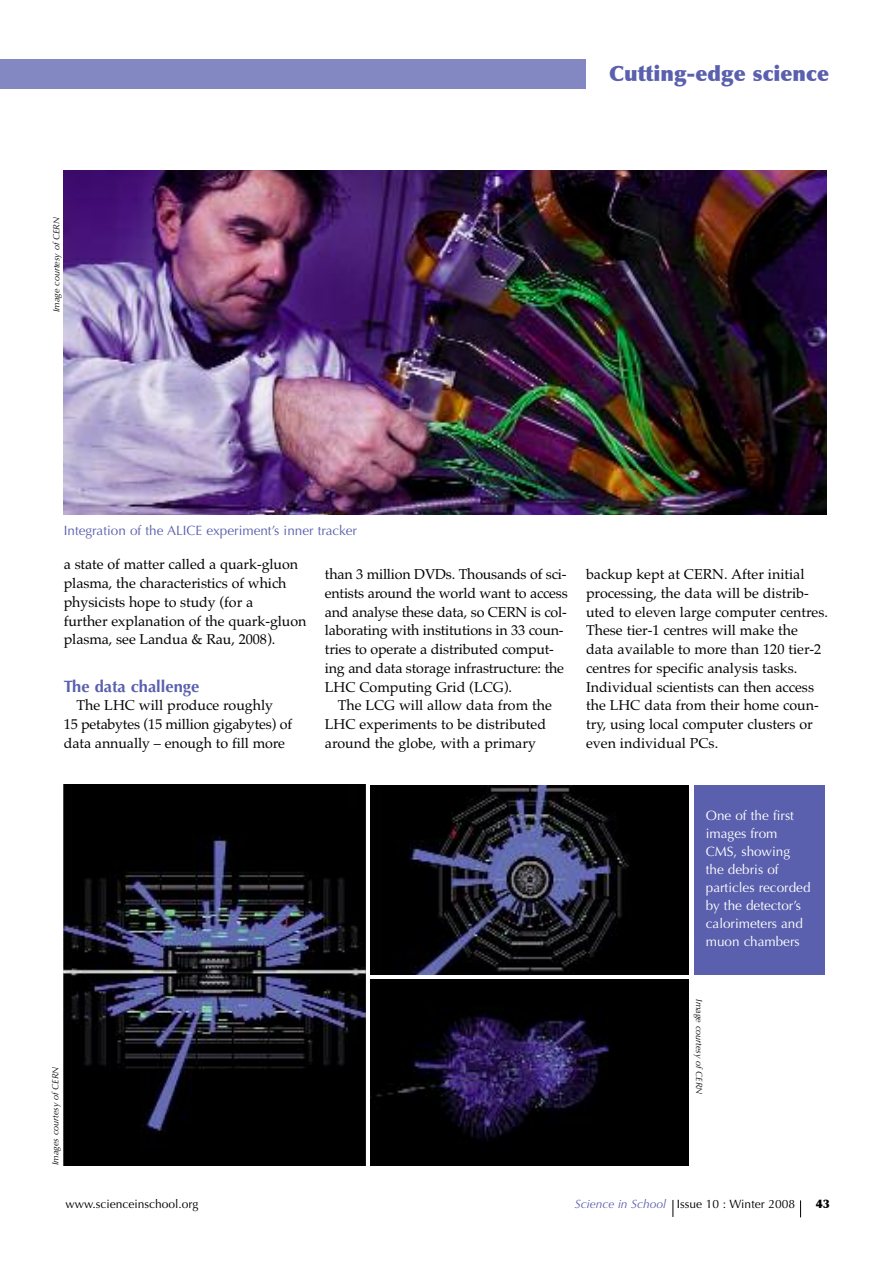
<style>
.page{position:relative;width:893px;height:1263px;background:#fff}
.page>*{position:absolute;margin:0;border:0;box-sizing:border-box;transform-origin:0 0}
.t1{font:900 21px "Optima";color:#5a60ad}
.t2{font:700 16.5px "Optima";color:#5a60ad}
.t3{font:14.25px/18.8px "Palatino";letter-spacing:-.005em;color:#000}
.t4{font:13.5px/18px "Optima";color:#fff}
.t5{font:13.5px "Optima";color:#5a60ad}
.t6{font:12px "Optima";color:#000}
.t7{font:900 12px "Optima";color:#000}
.t8{font:italic 9px "Optima";color:#000}
.s1{font-style:italic;color:#5a60ad}
</style>
<div class="page">
<div style="left:0;top:60px;width:586px;height:29px;background:#8388c2"></div>
<svg style="left:673px;top:1200px;width:1px;height:17px"></svg>
<svg style="left:800px;top:1200px;width:1px;height:17px"></svg>
<div style="left:694px;top:785px;width:131px;height:190px;background:#5a60ad"></div>
<img style="left:64px;top:785px;width:301px;height:380px">
<img style="left:371px;top:786px;width:318px;height:189px">
<img style="left:371px;top:979px;width:318px;height:186px">
<img style="left:64px;top:170px;width:763px;height:344px">
<p class="t8" style="left:51px;top:312px;width:96px;rotate:-90deg">Image courtesy of CERN</p>
<h1 class="t1" style="left:609px;top:61px;width:222px">Cutting-edge science</h1>
<p class="t5" style="left:64px;top:522px;width:295px">Integration of the ALICE experiment’s inner tracker</p>
<p class="t3" style="left:64px;top:555px;width:244px">a state of matter called a quark-gluon plasma, the characteristics of which physicists hope to study (for a<br>further explanation of the quark-gluon plasma, see Landua &amp; Rau, 2008).</p>
<p class="t2" style="left:64px;top:676px;width:137px">The data challenge</p>
<p class="t3" style="left:64px;top:696px;width:230px;text-align:center">The LHC will produce roughly<br>15 petabytes (15 million gigabytes) of data annually – enough to fill more</p>
<p class="t3" style="left:325px;top:565px;width:244px">than 3 million DVDs. Thousands of sci&shy;entists around the world want to access and analyse these data, so CERN is col&shy;laborating with institutions in 33 coun&shy;tries to operate a distributed comput&shy;ing and data storage infrastructure: the LHC Computing Grid (LCG).</p>
<p class="t3" style="left:325px;top:696px;width:229px;text-indent:13px">The LCG will allow data from the<br>LHC experiments to be distributed around the globe, with a primary</p>
<p class="t3" style="left:586px;top:565px;width:243px">backup kept at CERN. After initial processing, the data will be distrib&shy;uted to eleven large computer centres.<br>These tier-1 centres will make the data available to more than 120 tier-2 centres for specific analysis tasks.<br>Individual scientists can then access the LHC data from their home coun&shy;try, using local computer clusters or even individual PCs.</p>
<p class="t8" style="left:50px;top:1165px;width:100px;rotate:-90deg">Images courtesy of CERN</p>
<p class="t4" style="left:706px;top:807px;width:106px">One of the first images from<br>CMS, showing the debris of particles recorded by the detector’s calorimeters and muon chambers</p>
<p class="t8" style="left:704px;top:999px;width:96px;rotate:90deg">Image courtesy of CERN</p>
<p class="t6" style="left:65px;top:1196px;width:134px">www.scienceinschool.org</p>
<p class="t6" style="left:575px;top:1197px;width:222px"><span class="s1">Science in School</span> Issue 10 : Winter 2008</p>
<p class="t7" style="left:816px;top:1196px;width:16px">43</p>
</div>
